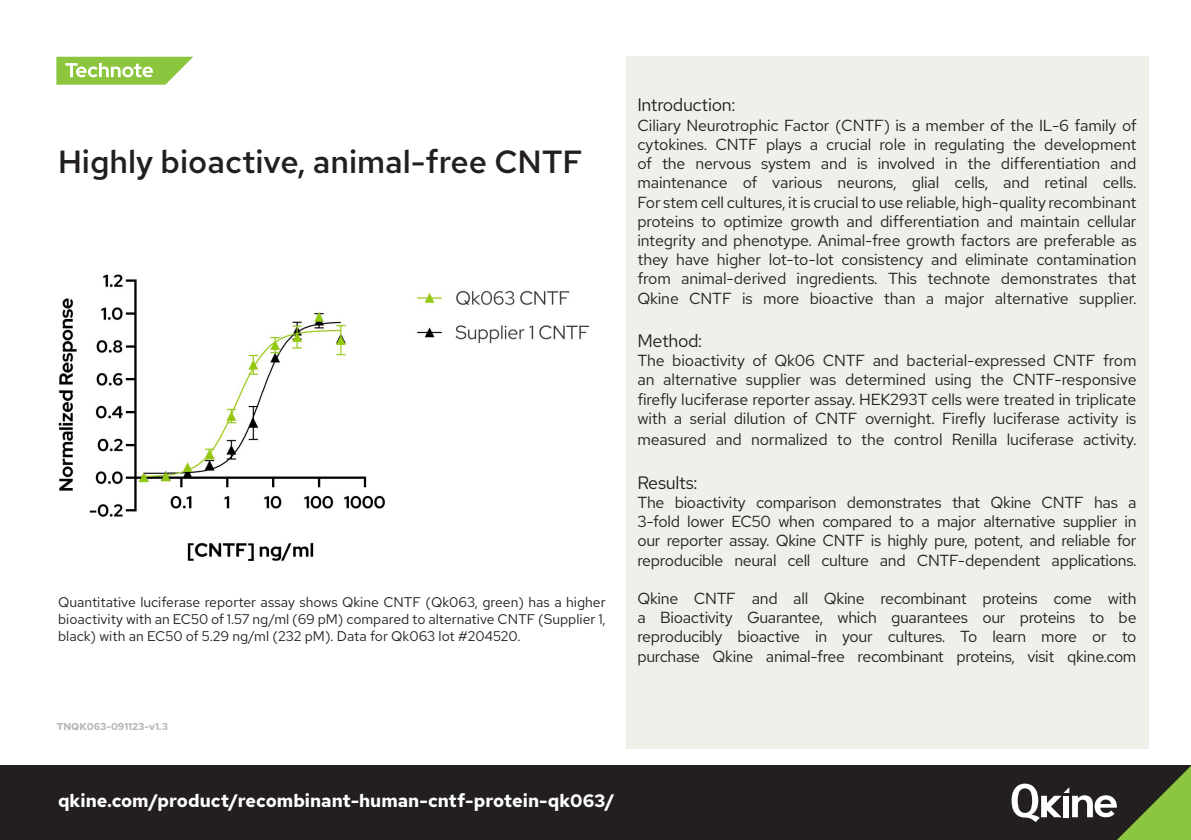
<style>
.page{position:relative;width:1191px;height:840px;background:#fff}
.page>*{position:absolute;margin:0;border:0;box-sizing:border-box;transform-origin:0 0}
.t1{font:500 32px "Red Hat Text";color:#231f20}
.t2{font:700 18px "Red Hat Text";color:#fff}
.t3{font:18px "Red Hat Text";letter-spacing:-.02em;color:#231f20}
.t4{font:16px/19.2px "Red Hat Text";letter-spacing:-.01em;color:#231f20;text-align:justify}
.t5{font:14px/16.8px "Red Hat Text";color:#231f20;text-align:justify}
.t6{font:700 10px "Red Hat Text";color:#bab5b4}
</style>
<div class="page">
<div style="left:0;top:765px;width:1191px;height:74px;background:#231f20"></div>
<div style="left:625px;top:57px;width:523px;height:691px;background:#f0f0eb"></div>
<svg style="left:1011px;top:766px;width:180px;height:73px"></svg>
<svg style="left:56px;top:57px;width:137px;height:28px"></svg>
<img style="left:58px;top:274px;width:532px;height:287px">
<p class="t1" style="left:58px;top:141px;width:526px">Highly bioactive, animal-free CNTF</p>
<p class="t5" style="left:58px;top:593px;width:549px">Quantitative luciferase reporter assay shows Qkine CNTF (Qk063, green) has a higher bioactivity with an EC50 of 1.57 ng/ml (69 pM) compared to alternative CNTF (Supplier 1, black) with an EC50 of 5.29 ng/ml (232 pM). Data for Qk063 lot #204520.</p>
<p class="t6" style="left:57px;top:719px;width:113px">TNQK063-091123-v1.3</p>
<p class="t3" style="left:637px;top:93px;width:99px">Introduction:</p>
<p class="t4" style="left:637px;top:115px;width:500px">Ciliary Neurotrophic Factor (CNTF) is a member of the IL-6 family of cytokines. CNTF plays a crucial role in regulating the development of the nervous system and is involved in the differentiation and maintenance of various neurons, glial cells, and retinal cells.</p>
<p class="t4" style="left:637px;top:192px;width:500px">For stem cell cultures, it is crucial to use reliable, high-quality recombinant proteins to optimize growth and differentiation and maintain cellular integrity and phenotype. Animal-free growth factors are preferable as they have higher lot-to-lot consistency and eliminate contamination from animal-derived ingredients. This technote demonstrates that Qkine CNTF is more bioactive than a major alternative supplier.</p>
<p class="t3" style="left:637px;top:328px;width:66px">Method:</p>
<p class="t4" style="left:637px;top:350px;width:500px">The bioactivity of Qk06 CNTF and bacterial-expressed CNTF from an alternative supplier was determined using the CNTF-responsive firefly luciferase reporter assay. HEK293T cells were treated in triplicate with a serial dilution of CNTF overnight. Firefly luciferase activity is</p>
<p class="t4" style="left:637px;top:429px;width:500px">measured and normalized to the control Renilla luciferase activity.</p>
<p class="t3" style="left:637px;top:470px;width:61px">Results:</p>
<p class="t4" style="left:637px;top:492px;width:500px">The bioactivity comparison demonstrates that Qkine CNTF has a 3-fold lower EC50 when compared to a major alternative supplier in our reporter assay. Qkine CNTF is highly pure, potent, and reliable for reproducible neural cell culture and CNTF-dependent applications.</p>
<p class="t4" style="left:637px;top:588px;width:500px">Qkine CNTF and all Qkine recombinant proteins come with a Bioactivity Guarantee, which guarantees our proteins to be reproducibly bioactive in your cultures. To learn more or to purchase Qkine animal-free recombinant proteins, visit qkine.com</p>
<p class="t2" style="left:58px;top:788px;width:558px">qkine.com/product/recombinant-human-cntf-protein-qk063/</p>
</div>
